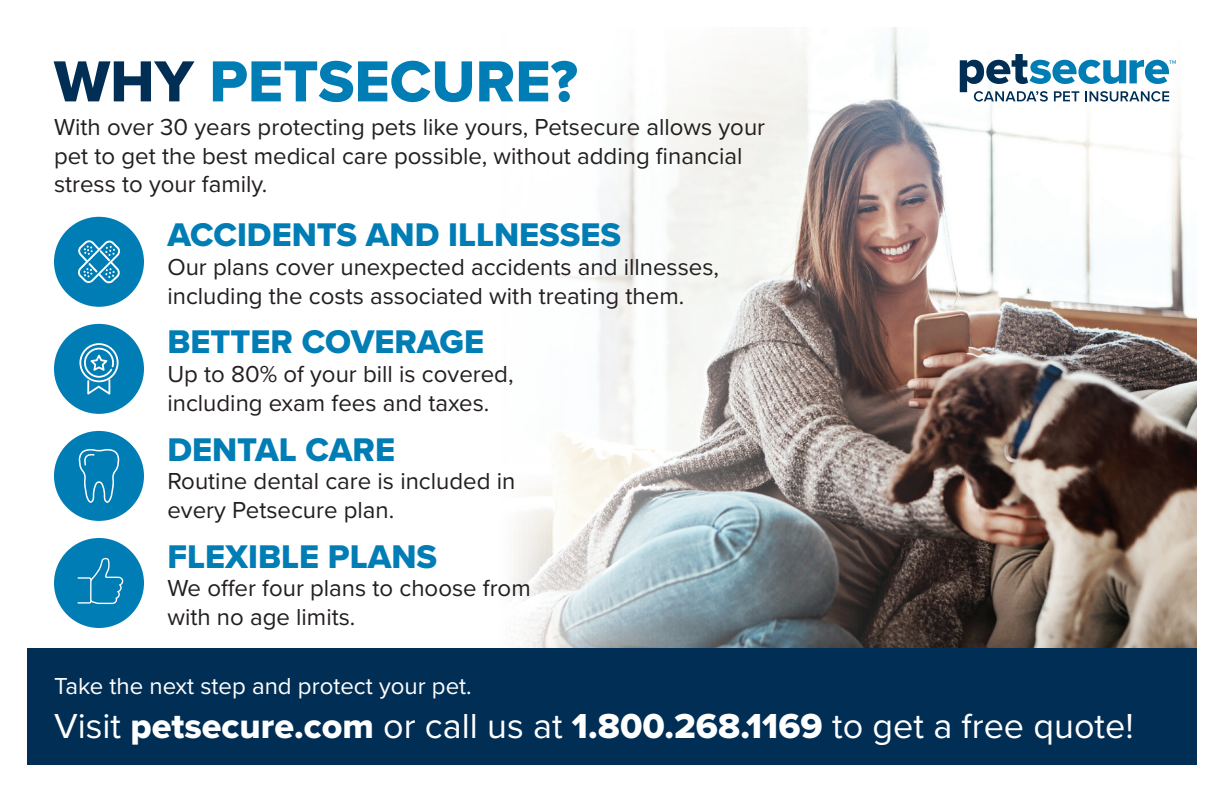
<style>
.page{position:relative;width:1224px;height:792px;background:#fff}
.page>*{position:absolute;margin:0;border:0;box-sizing:border-box;transform-origin:0 0}
.t1{font:60px "Proxima Nova Extrabld";color:#007db5}
.t2{font:36px "Proxima Nova";color:#fff}
.t3{font:34px "Proxima Nova Extrabld";color:#007db5}
.t4{font:24px/28.8px "Proxima Nova";color:#231f20}
.t5{font:24px "Proxima Nova";color:#fff}
.s1{color:#002e54}
.s2{font-family:"Proxima Nova Extrabld"}
</style>
<div class="page">
<img style="left:54px;top:27px;width:1143px;height:621px">
<div style="left:54px;top:217px;width:90px;height:90px;background:#007db5;border-radius:50%"></div>
<svg style="left:78px;top:240px;width:42px;height:43px"></svg>
<div style="left:54px;top:324px;width:90px;height:90px;background:#007db5;border-radius:50%"></div>
<svg style="left:79px;top:343px;width:40px;height:52px"></svg>
<div style="left:54px;top:431px;width:90px;height:90px;background:#007db5;border-radius:50%"></div>
<svg style="left:78px;top:449px;width:42px;height:54px"></svg>
<div style="left:54px;top:538px;width:90px;height:90px;background:#007db5;border-radius:50%"></div>
<svg style="left:77px;top:557px;width:47px;height:47px"></svg>
<svg style="left:960px;top:54px;width:216px;height:48px"></svg>
<div style="left:27px;top:648px;width:1170px;height:117px;background:#002e54"></div>
<p class="t1" style="left:54px;top:37px;width:525px"><span class="s1">WHY</span> PETSECURE?</p>
<p class="t4" style="left:54px;top:111px;width:713px">With over 30 years protecting pets like yours, Petsecure allows your pet to get the best medical care possible, without adding financial stress to your family.</p>
<p class="t3" style="left:167px;top:210px;width:455px">ACCIDENTS AND ILLNESSES</p>
<p class="t4" style="left:167px;top:252px;width:553px">Our plans cover unexpected accidents and illnesses, including the costs associated with treating them.</p>
<p class="t3" style="left:167px;top:317px;width:318px">BETTER COVERAGE</p>
<p class="t4" style="left:167px;top:359px;width:348px">Up to 80% of your bill is covered, including exam fees and taxes.</p>
<p class="t3" style="left:167px;top:424px;width:229px">DENTAL CARE</p>
<p class="t4" style="left:167px;top:466px;width:350px">Routine dental care is included in every Petsecure plan.</p>
<p class="t3" style="left:167px;top:531px;width:271px">FLEXIBLE PLANS</p>
<p class="t4" style="left:167px;top:573px;width:365px">We offer four plans to choose from with no age limits.</p>
<p class="t5" style="left:54px;top:668px;width:419px">Take the next step and protect your pet.</p>
<p class="t2" style="left:54px;top:699px;width:1081px">Visit <span class="s2">petsecure.com</span> or call us at <span class="s2">1.800.268.1169</span> to get a free quote!</p>
</div>
